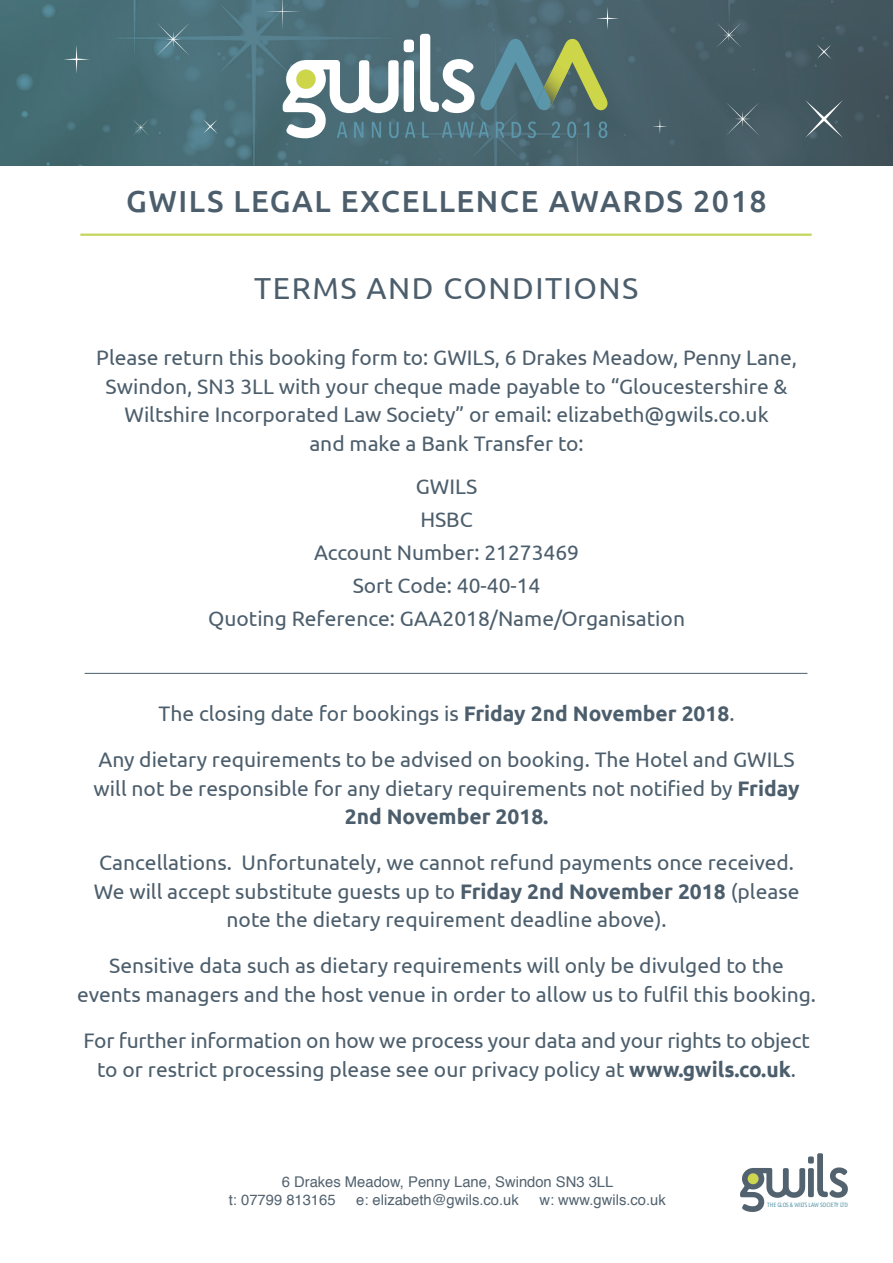
<style>
.page{position:relative;width:893px;height:1263px;background:#fff}
.page>*{position:absolute;margin:0;border:0;box-sizing:border-box;transform-origin:0 0}
.t1{font:500 30.3px "Ubuntu";letter-spacing:.05em;color:#4c5e6c}
.t2{font:30.3px "Ubuntu";letter-spacing:.05em;color:#4c5e6c}
.t3{font:21px/28.5px "Ubuntu";color:#4c5e6c;text-align:center}
.t4{font:14.7px/18px "Helvetica";color:#52626f}
.t5{font:6.3px "Ubuntu Condensed";color:#5b99ad}
.s1{font-weight:700}
</style>
<div class="page">
<img style="left:0;top:0;width:893px;height:166px">
<svg style="left:63px;top:45px;width:27px;height:29px"></svg>
<svg style="left:203px;top:119px;width:15px;height:15px"></svg>
<svg style="left:816px;top:44px;width:16px;height:15px"></svg>
<svg style="left:652px;top:119px;width:16px;height:15px"></svg>
<svg style="left:156px;top:22px;width:34px;height:34px"></svg>
<svg style="left:726px;top:102px;width:34px;height:34px"></svg>
<svg style="left:805px;top:100px;width:38px;height:38px"></svg>
<svg style="left:264px;top:0;width:355px;height:138px;background:#698488"></svg>
<svg style="left:132px;top:119px;width:17px;height:17px"></svg>
<svg style="left:716px;top:22px;width:26px;height:26px"></svg>
<hr style="left:80px;top:234px;width:732px;height:2px;background:#c3d55b">
<svg style="left:740px;top:1153px;width:108px;height:59px"></svg>
<hr style="left:85px;top:673px;width:722px;height:1px;background:#4c5e6c">
<h1 class="t1" style="left:126px;top:182px;width:642px">GWILS LEGAL EXCELLENCE AWARDS 2018</h1>
<h1 class="t2" style="left:254px;top:270px;width:386px">TERMS AND CONDITIONS</h1>
<p class="t3" style="left:96px;top:343px;width:702px">Please return this booking form to: GWILS, 6 Drakes Meadow, Penny Lane, Swindon, SN3 3LL with your cheque made payable to “Gloucestershire &amp; Wiltshire Incorporated Law Society” or email: elizabeth@gwils.co.uk<br>and make a Bank Transfer to:</p>
<p class="t3" style="left:208px;top:469px;width:478px;line-height:33px">GWILS<br>HSBC<br>Account Number: 21273469<br>Sort Code: 40-40-14<br>Quoting Reference: GAA2018/Name/Organisation</p>
<p class="t3" style="left:98px;top:690px;width:698px;line-height:46px">The closing date for bookings is <span class="s1">Friday 2nd November 2018</span>.<br>Any dietary requirements to be advised on booking. The Hotel and GWILS</p>
<p class="t3" style="left:94px;top:773px;width:707px">will not be responsible for any dietary requirements not notified by <span class="s1">Friday<br>2nd November 2018.</span></p>
<p class="t3" style="left:94px;top:848px;width:707px">Cancellations. Unfortunately, we cannot refund payments once received.<br>We will accept substitute guests up to <span class="s1">Friday 2nd November 2018</span> (please note the dietary requirement deadline above).</p>
<p class="t3" style="left:77px;top:951px;width:740px">Sensitive data such as dietary requirements will only be divulged to the events managers and the host venue in order to allow us to fulfil this booking.</p>
<p class="t3" style="left:83px;top:1026px;width:728px">For further information on how we process your data and your rights to object to or restrict processing please see our privacy policy at <span class="s1">www.gwils.co.uk</span>.</p>
<p class="t4" style="left:229px;top:1173px;width:386px;text-indent:53px">6 Drakes Meadow, Penny Lane, Swindon SN3 3LL t: 07799 813165</p>
<p class="t4" style="left:356px;top:1191px;width:164px">e: elizabeth@gwils.co.uk</p>
<p class="t4" style="left:539px;top:1191px;width:128px">w: www.gwils.co.uk</p>
<p class="t5" style="left:767px;top:1201px;width:83px">THE GLOS &amp; WILTS LAW SOCIETY LTD</p>
</div>
